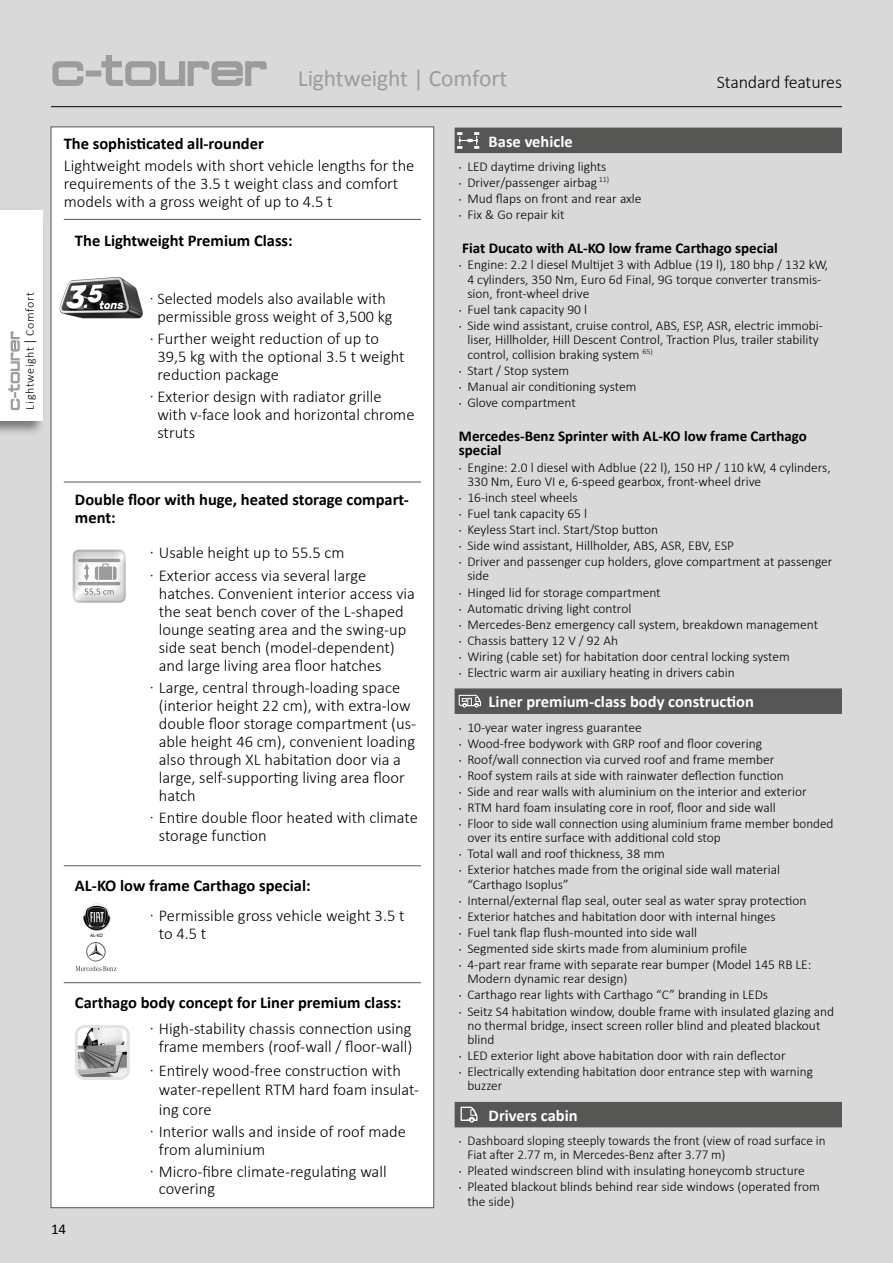
<style>
.page{position:relative;width:893px;height:1263px;background:#d9d9da}
.page>*{position:absolute;margin:0;border:0;box-sizing:border-box;transform-origin:0 0}
.t1{font:23.55px "Calibri";letter-spacing:-.005em;color:#9c9c9c}
.t2{font:300 18px "Calibri";letter-spacing:-.01em;color:#000}
.t3{font:300 16.5px/18px "Calibri";color:#000}
.t4{font:700 16.5px/18px "Calibri";color:#000}
.t5{font:700 16.5px "Calibri";color:#fff}
.t6{font:700 15px/14.2px "Calibri";color:#000}
.t7{font:15px "Calibri";color:#000}
.t8{font:300 13.5px/16px "Calibri";color:#000}
.t9{font:300 12px "Calibri";letter-spacing:.055em;color:#000}
.t10{font:5.25px "Calibri";color:#000}
.s1{font-family:"Helvetica Neue LT Pro";font-weight:400}
.s2{font-family:"Minion Pro";font-weight:400}
</style>
<div class="page">
<div style="left:51px;top:126px;width:383px;height:1082px;background:#fff;border:1px solid #565655"></div>
<hr style="left:51px;top:106px;width:791px;height:1px;background:#000">
<svg style="left:455px;top:128px;width:387px;height:999px"></svg>
<img style="left:457px;top:131px;width:25px;height:18px">
<svg style="left:458px;top:694px;width:24px;height:14px"></svg>
<svg style="left:460px;top:1106px;width:18px;height:17px"></svg>
<div style="left:83px;top:904px;width:28px;height:27px;background:#000;opacity:.45"></div>
<svg style="left:83px;top:904px;width:27px;height:26px"></svg>
<svg style="left:75px;top:942px;width:41px;height:29px"></svg>
<svg style="left:52px;top:55px;width:215px;height:31px"></svg>
<hr style="left:64px;top:219px;width:357px;height:1px;background:#565655">
<hr style="left:64px;top:482px;width:357px;height:1px;background:#565655">
<hr style="left:64px;top:865px;width:357px;height:1px;background:#565655">
<hr style="left:64px;top:982px;width:357px;height:1px;background:#565655">
<div style="left:0;top:208px;width:45px;height:228px;background:#000;opacity:.45"></div>
<div style="left:0;top:210px;width:43px;height:211px;background:#fff"></div>
<svg style="left:8px;top:331px;width:12px;height:79px"></svg>
<img style="left:73px;top:550px;width:53px;height:53px">
<img style="left:79px;top:1029px;width:47px;height:47px">
<div style="left:75px;top:1025px;width:55px;height:55px;border:3px solid #e3e3e3;border-radius:9px"></div>
<img style="left:59px;top:276px;width:84px;height:43px">
<h1 class="t1" style="left:298px;top:63px;width:211px">Lightweight | Comfort</h1>
<h2 class="t2" style="left:717px;top:71px;width:127px">Standard features</h2>
<p class="t9" style="left:22px;top:410px;width:119px;rotate:-90deg">Lightweight <span class="s1">|</span> Comfort</p>
<p class="t4" style="left:64px;top:134px;width:202px">The sophisticated all-rounder</p>
<p class="t3" style="left:64px;top:157px;width:352px">Lightweight models with short vehicle lengths for the requirements of the 3.5 t weight class and comfort models with a gross weight of up to 4.5 t</p>
<p class="t4" style="left:75px;top:231px;width:219px">The Lightweight Premium Class:</p>
<p class="t3" style="left:150px;top:289px;width:244px;text-align:center">· Selected models also available with permissible gross weight of 3,500 kg</p>
<p class="t3" style="left:157px;top:329px;width:249px;text-indent:-8px">· Further weight reduction of up to<br>39,5 kg with the optional 3.5 t weight reduction package</p>
<p class="t3" style="left:157px;top:387px;width:259px;text-indent:-8px">· Exterior design with radiator grille with v-face look and horizontal chrome struts</p>
<p class="t4" style="left:75px;top:490px;width:335px">Double floor with huge, heated storage compart&shy;ment:</p>
<p class="t3" style="left:150px;top:541px;width:218px;line-height:22.2px">· Usable height up to 55.5 cm<br>· Exterior access via several large</p>
<p class="t3" style="left:159px;top:584px;width:258px">hatches. Convenient interior access via the seat bench cover of the L-shaped lounge seating area and the swing-up side seat bench (model-dependent) and large living area floor hatches</p>
<p class="t3" style="left:159px;top:678px;width:259px;text-indent:-9px">· Large, central through-loading space (interior height 22 cm), with extra-low double floor storage compartment (us&shy;able height 46 cm), convenient loading also through XL habitation door via a large, self-supporting living area floor hatch</p>
<p class="t3" style="left:159px;top:808px;width:261px;text-indent:-9px">· Entire double floor heated with climate storage function</p>
<p class="t4" style="left:75px;top:876px;width:237px">AL-KO low frame Carthago special:</p>
<p class="t10" style="left:90px;top:932px;width:14px">AL-KO</p>
<p class="t3" style="left:159px;top:906px;width:247px;text-indent:-9px">· Permissible gross vehicle weight 3.5 t to 4.5 t</p>
<p class="t4" style="left:75px;top:993px;width:328px">Carthago body concept for Liner premium class:</p>
<p class="t3" style="left:150px;top:1019px;width:264px;text-align:center">· High-stability chassis connection using frame members (roof-wall / floor-wall)</p>
<p class="t3" style="left:159px;top:1060px;width:262px;line-height:19.5px;text-indent:-9px">· Entirely wood-free construction with water-repellent RTM hard foam insulat&shy;ing core</p>
<p class="t3" style="left:159px;top:1122px;width:249px;text-indent:-9px">· Interior walls and inside of roof made from aluminium</p>
<p class="t3" style="left:159px;top:1163px;width:229px;line-height:16.5px;text-indent:-9px">· Micro-fibre climate-regulating wall covering</p>
<p class="t7" style="left:51px;top:1218px;width:17px">14</p>
<p class="t5" style="left:489px;top:129px;width:86px">Base vehicle</p>
<p class="t8" style="left:459px;top:158px;width:184px"><span class="s2">·</span> LED daytime driving lights<br><span class="s2">·</span> Driver/passenger airbag <sup>11)<br></sup><span class="s2">·</span> Mud flaps on front and rear axle <span class="s2">·</span> Fix &amp; Go repair kit</p>
<p class="t6" style="left:462px;top:241px;width:317px">Fiat Ducato with AL-KO low frame Carthago special</p>
<p class="t8" style="left:467px;top:258px;width:362px;line-height:14.2px;text-indent:-9px"><span class="s2">·</span> Engine: 2.2 l diesel Multijet 3 with Adblue (19 l), 180 bhp / 132 kW,<br>4 cylinders, 350 Nm, Euro 6d Final, 9G torque converter transmis&shy;sion, front-wheel drive</p>
<p class="t8" style="left:459px;top:301px;width:365px"><span class="s2">·</span> Fuel tank capacity 90 l<br><span class="s2">·</span> Side wind assistant, cruise control, ABS, ESP, ASR, electric immobi-</p>
<p class="t8" style="left:467px;top:333px;width:353px;line-height:14.2px">liser, Hillholder, Hill Descent Control, Traction Plus, trailer stability control, collision braking system <sup>65)</sup></p>
<p class="t8" style="left:459px;top:362px;width:179px"><span class="s2">·</span> Start / Stop system<br><span class="s2">·</span> Manual air conditioning system <span class="s2">·</span> Glove compartment</p>
<p class="t6" style="left:459px;top:429px;width:350px">Mercedes-Benz Sprinter with AL-KO low frame Carthago special</p>
<p class="t8" style="left:467px;top:460px;width:365px;line-height:14.2px;text-indent:-9px"><span class="s2">·</span> Engine: 2.0 l diesel with Adblue (22 l), 150 HP / 110 kW, 4 cylinders,<br>330 Nm, Euro VI e, 6-speed gearbox, front-wheel drive</p>
<p class="t8" style="left:459px;top:489px;width:375px"><span class="s2">·</span> 16-inch steel wheels<br><span class="s2">·</span> Fuel tank capacity 65 l<br><span class="s2">·</span> Keyless Start incl. Start/Stop button<br><span class="s2">·</span> Side wind assistant, Hillholder, ABS, ASR, EBV, ESP<br><span class="s2">·</span> Driver and passenger cup holders, glove compartment at passenger</p>
<p class="t8" style="left:459px;top:568px;width:361px;text-indent:9px">side<br><span class="s2">·</span> Hinged lid for storage compartment<br><span class="s2">·</span> Automatic driving light control<br><span class="s2">·</span> Mercedes-Benz emergency call system, breakdown management <span class="s2">·</span> Chassis battery 12 V / 92 Ah<br><span class="s2">·</span> Wiring (cable set) for habitation door central locking system<br><span class="s2">·</span> Electric warm air auxiliary heating in drivers cabin</p>
<p class="t5" style="left:489px;top:690px;width:267px">Liner premium-class body construction</p>
<p class="t8" style="left:459px;top:719px;width:376px"><span class="s2">·</span> 10-year water ingress guarantee<br><span class="s2">·</span> Wood-free bodywork with GRP roof and floor covering<br><span class="s2">·</span> Roof/wall connection via curved roof and frame member<br><span class="s2">·</span> Roof system rails at side with rainwater deflection function<br><span class="s2">·</span> Side and rear walls with aluminium on the interior and exterior<br><span class="s2">·</span> RTM hard foam insulating core in roof, floor and side wall<br><span class="s2">·</span> Floor to side wall connection using aluminium frame member bonded</p>
<p class="t8" style="left:459px;top:830px;width:323px;text-indent:9px">over its entire surface with additional cold stop<br><span class="s2">·</span> Total wall and roof thickness, 38 mm<br><span class="s2">·</span> Exterior hatches made from the original side wall material</p>
<p class="t8" style="left:459px;top:876px;width:354px;text-indent:9px">“Carthago Isoplus”<br><span class="s2">·</span> Internal/external flap seal, outer seal as water spray protection <span class="s2">·</span> Exterior hatches and habitation door with internal hinges<br><span class="s2">·</span> Fuel tank flap flush-mounted into side wall<br><span class="s2">·</span> Segmented side skirts made from aluminium profile<br><span class="s2">·</span> 4-part rear frame with separate rear bumper (Model 145 RB LE:</p>
<p class="t8" style="left:459px;top:971px;width:377px;text-indent:9px">Modern dynamic rear design)<br><span class="s2">·</span> Carthago rear lights with Carthago “C” branding in LEDs<br><span class="s2">·</span> Seitz S4 habitation window, double frame with insulated glazing and</p>
<p class="t8" style="left:467px;top:1018px;width:355px;line-height:14.2px">no thermal bridge, insect screen roller blind and pleated blackout blind</p>
<p class="t8" style="left:459px;top:1047px;width:355px"><span class="s2">·</span> LED exterior light above habitation door with rain deflector<br><span class="s2">·</span> Electrically extending habitation door entrance step with warning</p>
<p class="t8" style="left:467px;top:1078px;width:36px">buzzer</p>
<p class="t5" style="left:489px;top:1104px;width:90px">Drivers cabin</p>
<p class="t8" style="left:467px;top:1133px;width:360px;line-height:14.2px;text-indent:-8px"><span class="s2">·</span> Dashboard sloping steeply towards the front (view of road surface in<br>Fiat after 2.77 m, in Mercedes-Benz after 3.77 m)</p>
<p class="t8" style="left:459px;top:1163px;width:363px"><span class="s2">·</span> Pleated windscreen blind with insulating honeycomb structure<br><span class="s2">·</span> Pleated blackout blinds behind rear side windows (operated from</p>
<p class="t8" style="left:467px;top:1193px;width:49px">the side)</p>
</div>
